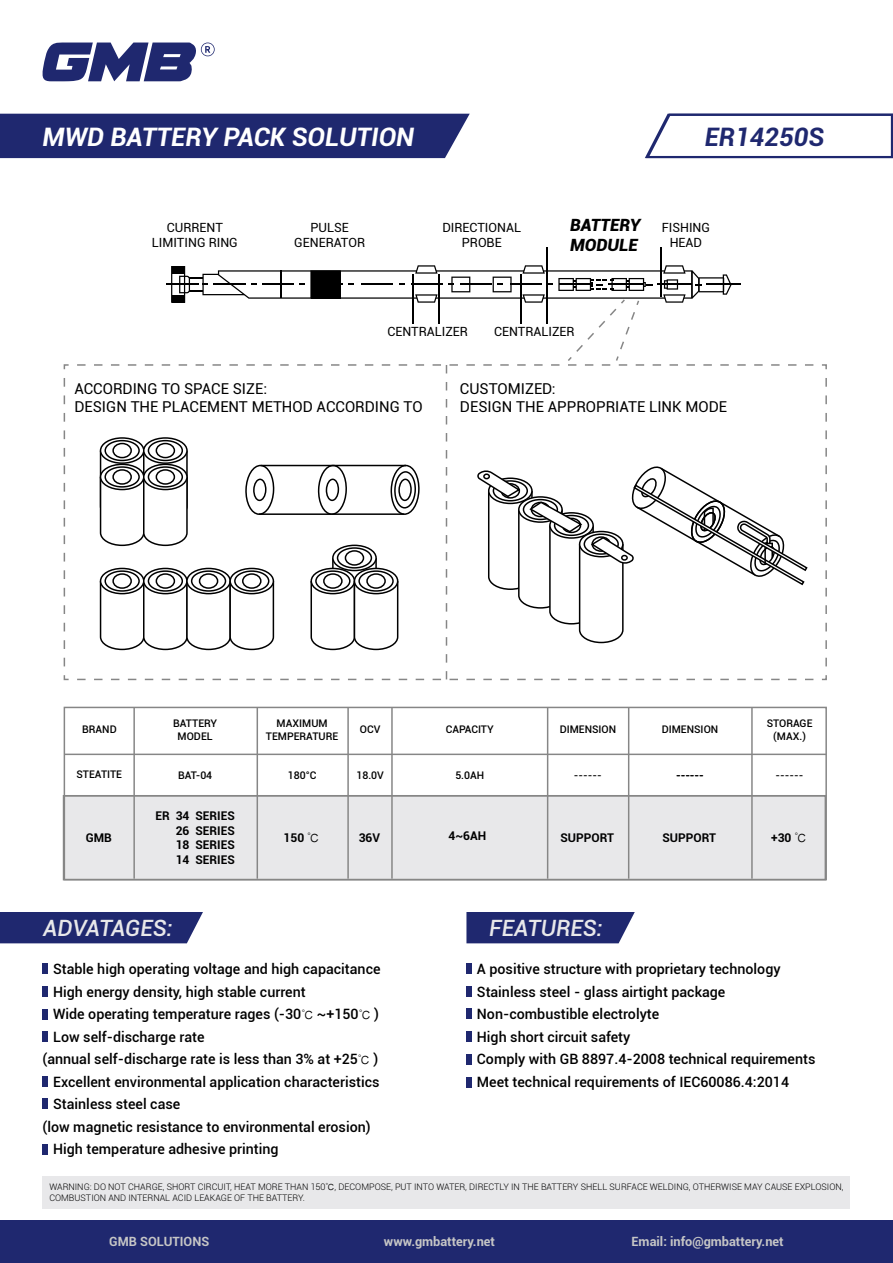
<style>
.page{position:relative;width:893px;height:1263px;background:#fff}
.page>*{position:absolute;margin:0;border:0;box-sizing:border-box;transform-origin:0 0}
.t1{font:italic 700 25.5px "Roboto";color:#fff}
.t2{font:italic 700 25.5px "Roboto";color:#1f286f}
.t3{font:italic 500 22.5px "Roboto";color:#e8e8ea}
.t4{font:italic 900 16.95px/20.2px "Roboto";color:#000}
.t5{font:15px/18px "Roboto";color:#000}
.t6{font:500 14.25px/22.5px "Roboto";color:#000}
.t7{font:700 12.75px "Roboto";color:#c6c6c6}
.t8{font:12.6px/15.1px "Roboto";color:#000;text-align:center}
.t9{font:700 12px/14.4px "Roboto";color:#000;text-align:justify}
.t10{font:500 10.5px/12.6px "Roboto";color:#000;text-align:center}
.t11{font:300 9px/10.8px "Roboto";color:#000}
.s1{font-family:"Sim Hei";font-weight:400}
.s2{font-family:"Sim Hei";font-weight:400;font-size:12px}
</style>
<div class="page">
<div style="left:43px;top:1176px;width:807px;height:32px;background:#e8e8ea"></div>
<svg style="left:63px;top:706px;width:764px;height:175px"></svg>
<hr style="left:133px;top:707px;width:2px;height:172px;background:#868686">
<hr style="left:257px;top:707px;width:1px;height:172px;background:#868686">
<hr style="left:347px;top:707px;width:2px;height:172px;background:#868686">
<hr style="left:391px;top:707px;width:2px;height:172px;background:#868686">
<hr style="left:547px;top:707px;width:1px;height:172px;background:#868686">
<hr style="left:628px;top:707px;width:1px;height:172px;background:#868686">
<hr style="left:751px;top:707px;width:2px;height:172px;background:#868686">
<hr style="left:64px;top:795px;width:762px;height:1px;background:#868686">
<hr style="left:64px;top:754px;width:762px;height:1px;background:#868686">
<svg style="left:42px;top:42px;width:173px;height:39px"></svg>
<div style="left:0;top:114px;width:470px;height:44px;background:#1f286f"></div>
<div style="left:0;top:912px;width:203px;height:31px;background:#1f286f"></div>
<hr style="left:546px;top:247px;width:1px;height:50px;background:#000">
<hr style="left:660px;top:247px;width:1px;height:50px;background:#000">
<div style="left:0;top:1220px;width:893px;height:43px;background:#1f286f"></div>
<div style="left:466px;top:912px;width:169px;height:31px;background:#1f286f"></div>
<div style="left:43px;top:963px;width:5px;height:11px;background:#1f286f"></div>
<div style="left:466px;top:963px;width:6px;height:11px;background:#1f286f"></div>
<div style="left:466px;top:985px;width:6px;height:11px;background:#1f286f"></div>
<div style="left:466px;top:1008px;width:6px;height:11px;background:#1f286f"></div>
<div style="left:466px;top:1031px;width:6px;height:11px;background:#1f286f"></div>
<div style="left:466px;top:1054px;width:6px;height:11px;background:#1f286f"></div>
<div style="left:466px;top:1077px;width:6px;height:10px;background:#1f286f"></div>
<div style="left:43px;top:986px;width:5px;height:11px;background:#1f286f"></div>
<div style="left:43px;top:1009px;width:5px;height:11px;background:#1f286f"></div>
<div style="left:43px;top:1031px;width:5px;height:11px;background:#1f286f"></div>
<div style="left:43px;top:1076px;width:5px;height:11px;background:#1f286f"></div>
<div style="left:43px;top:1098px;width:5px;height:11px;background:#1f286f"></div>
<div style="left:43px;top:1144px;width:5px;height:11px;background:#1f286f"></div>
<svg style="left:63px;top:265px;width:764px;height:416px"></svg>
<div style="left:253px;top:478px;width:14px;height:23px;border:2px solid #000;border-radius:50%"></div>
<hr style="left:261px;top:465px;width:72px;height:1px;background:#000">
<hr style="left:259px;top:513px;width:73px;height:2px;background:#000">
<svg style="left:645px;top:114px;width:248px;height:44px"></svg>
<h1 class="t1" style="left:43px;top:119px;width:373px">MWD BATTERY PACK SOLUTION</h1>
<p class="t8" style="left:152px;top:220px;width:87px">CURRENT<br>LIMITING RING</p>
<p class="t8" style="left:294px;top:220px;width:72px">PULSE<br>GENERATOR</p>
<p class="t8" style="left:442px;top:220px;width:80px">DIRECTIONAL<br>PROBE</p>
<h1 class="t2" style="left:705px;top:119px;width:121px">ER14250S</h1>
<p class="t4" style="left:570px;top:214px;width:72px">BATTERY<br>MODULE</p>
<p class="t8" style="left:662px;top:220px;width:50px">FISHING<br>HEAD</p>
<p class="t8" style="left:387px;top:323px;width:82px">CENTRALIZER</p>
<p class="t8" style="left:494px;top:323px;width:82px">CENTRALIZER</p>
<p class="t5" style="left:74px;top:379px;width:350px">ACCORDING TO SPACE SIZE:<br>DESIGN THE PLACEMENT METHOD ACCORDING TO</p>
<p class="t5" style="left:460px;top:379px;width:269px">CUSTOMIZED:<br>DESIGN THE APPROPRIATE LINK MODE</p>
<p class="t10" style="left:82px;top:723px;width:36px">BRAND</p>
<p class="t10" style="left:173px;top:716px;width:46px">BATTERY<br>MODEL</p>
<p class="t10" style="left:266px;top:716px;width:74px">MAXIMUM<br>TEMPERATURE</p>
<p class="t10" style="left:360px;top:723px;width:22px">OCV</p>
<p class="t10" style="left:446px;top:723px;width:50px">CAPACITY</p>
<p class="t10" style="left:560px;top:723px;width:58px">DIMENSION</p>
<p class="t10" style="left:662px;top:723px;width:58px">DIMENSION</p>
<p class="t10" style="left:767px;top:716px;width:47px">STORAGE (MAX.)</p>
<p class="t10" style="left:76px;top:767px;width:47px">STEATITE</p>
<p class="t10" style="left:178px;top:768px;width:36px">BAT-04</p>
<p class="t10" style="left:288px;top:768px;width:30px">180°C</p>
<p class="t10" style="left:356px;top:768px;width:29px">18.0V</p>
<p class="t10" style="left:455px;top:768px;width:30px">5.0AH</p>
<p class="t10" style="left:574px;top:768px;width:29px">------</p>
<p class="t10" style="left:776px;top:768px;width:29px">------</p>
<p class="t10" style="left:676px;top:768px;width:29px">------</p>
<p class="t9" style="left:86px;top:830px;width:28px">GMB</p>
<p class="t9" style="left:176px;top:808px;width:61px;text-indent:-20px">ER 34 SERIES 26 SERIES 18 SERIES 14 SERIES</p>
<p class="t9" style="left:449px;top:828px;width:39px">4~6AH</p>
<p class="t9" style="left:284px;top:830px;width:37px">150 <span class="s1">℃</span></p>
<p class="t9" style="left:359px;top:830px;width:23px">36V</p>
<p class="t9" style="left:560px;top:830px;width:55px">SUPPORT</p>
<p class="t9" style="left:662px;top:830px;width:55px">SUPPORT</p>
<p class="t9" style="left:771px;top:830px;width:37px">+30 <span class="s1">℃</span></p>
<h2 class="t3" style="left:43px;top:912px;width:131px">ADVATAGES:</h2>
<h2 class="t3" style="left:489px;top:912px;width:115px">FEATURES:</h2>
<p class="t6" style="left:53px;top:957px;width:329px">Stable high operating voltage and high capacitance</p>
<p class="t6" style="left:53px;top:980px;width:254px">High energy density, high stable current</p>
<p class="t6" style="left:53px;top:1002px;width:327px">Wide operating temperature rages (-30<span class="s2">℃</span> ~+150<span class="s2">℃</span> )</p>
<p class="t6" style="left:53px;top:1025px;width:153px">Low self-discharge rate</p>
<p class="t6" style="left:43px;top:1047px;width:337px">(annual self-discharge rate is less than 3% at +25<span class="s2">℃</span> )</p>
<p class="t6" style="left:53px;top:1070px;width:328px">Excellent environmental application characteristics</p>
<p class="t6" style="left:53px;top:1092px;width:129px">Stainless steel case</p>
<p class="t6" style="left:43px;top:1115px;width:330px">(low magnetic resistance to environmental erosion)</p>
<p class="t6" style="left:53px;top:1137px;width:227px">High temperature adhesive printing</p>
<p class="t6" style="left:477px;top:957px;width:340px">A positive structure with proprietary technology Stainless steel - glass airtight package Non-combustible electrolyte<br>High short circuit safety<br>Comply with GB 8897.4-2008 technical requirements Meet technical requirements of IEC60086.4:2014</p>
<p class="t11" style="left:49px;top:1181px;width:796px">WARNING: DO NOT CHARGE, SHORT CIRCUIT, HEAT MORE THAN 150<span class="s1">℃</span>, DECOMPOSE, PUT INTO WATER, DIRECTLY IN THE BATTERY SHELL SURFACE WELDING, OTHERWISE MAY CAUSE EXPLOSION,<br>COMBUSTION AND INTERNAL ACID LEAKAGE OF THE BATTERY.</p>
<p class="t7" style="left:109px;top:1232px;width:101px">GMB SOLUTIONS</p>
<p class="t7" style="left:384px;top:1232px;width:113px">www.gmbattery.net</p>
<p class="t7" style="left:632px;top:1232px;width:154px">Email: info@gmbattery.net</p>
</div>
